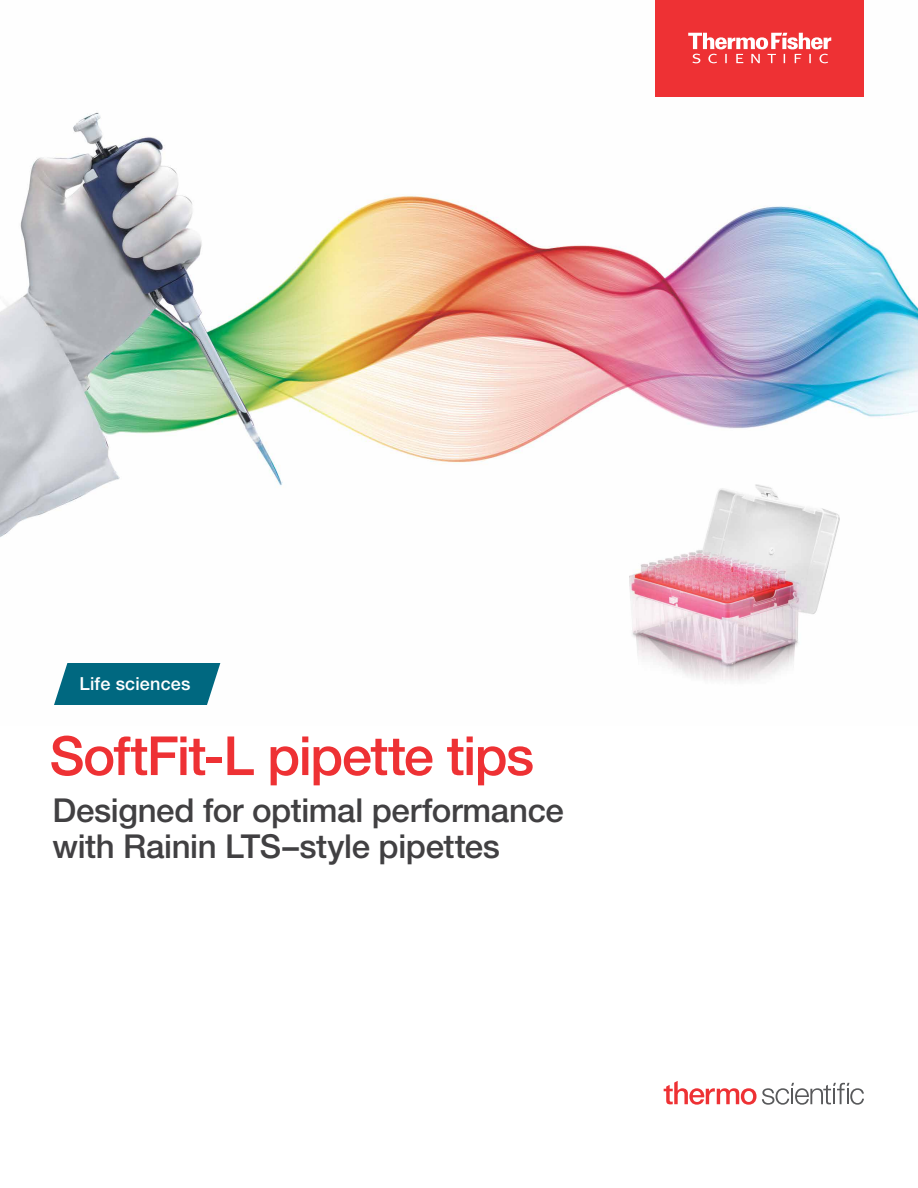
<style>
.page{position:relative;width:918px;height:1188px;background:#fff}
.page>*{position:absolute;margin:0;border:0;box-sizing:border-box;transform-origin:0 0}
.t1{font:500 54px "Helvetica Neue LTW1 G";letter-spacing:-.03em;color:#ee3134}
.t2{font:500 33px/36px "Helvetica Neue LTW1 G";letter-spacing:-.01em;color:#414042}
.t3{font:500 18px "Helvetica Neue LTW1 G";letter-spacing:.01em;color:#fff}
</style>
<div class="page">
<img style="left:0;top:0;width:918px;height:664px">
<svg style="left:54px;top:663px;width:166px;height:42px"></svg>
<img style="left:630px;top:484px;width:209px;height:198px">
<svg style="left:664px;top:1081px;width:200px;height:24px"></svg>
<div style="left:656px;top:0;width:208px;height:96px;background:#ee3134"></div>
<svg style="left:688px;top:33px;width:143px;height:30px"></svg>
<p class="t3" style="left:80px;top:673px;width:112px">Life sciences</p>
<h1 class="t1" style="left:50px;top:723px;width:486px">SoftFit-L pipette tips</h1>
<p class="t2" style="left:52px;top:792px;width:513px">Designed for optimal performance with Rainin LTS–style pipettes</p>
</div>
